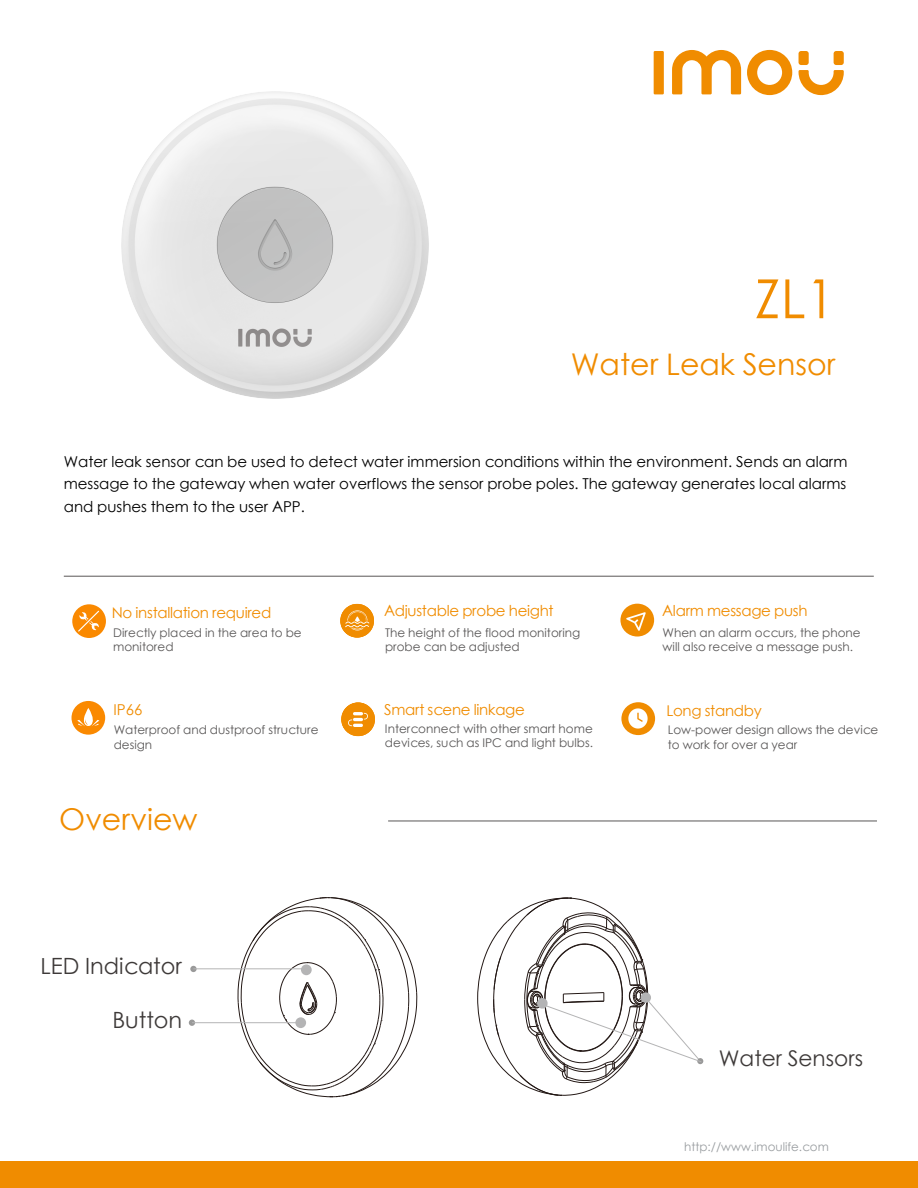
<style>
.page{position:relative;width:918px;height:1188px;background:#fff}
.page>*{position:absolute;margin:0;border:0;box-sizing:border-box;transform-origin:0 0}
.t1{font:54px "ST Xihei";color:#f08c00}
.t2{font:30px "ST Xihei";color:#f08c00}
.t3{font:22.35px "ST Xihei";color:#3e3a39}
.t4{font:21.6px "ST Xihei";color:#3e3a39}
.t5{font:15px/22.5px "ST Xihei";color:#000;text-align:justify}
.t6{font:15px "ST Xihei";letter-spacing:-.02em;color:#f08c00}
.t7{font:12px/14.4px "ST Xihei";color:#595757}
.t8{font:11.85px "ST Xihei";color:#999da0}
</style>
<div class="page">
<svg style="left:72px;top:701px;width:33px;height:34px"></svg>
<svg style="left:72px;top:604px;width:34px;height:34px"></svg>
<hr style="left:64px;top:576px;width:810px;height:1px;background:#595757">
<div style="left:0;top:1161px;width:918px;height:27px;background:#f08c00"></div>
<svg style="left:341px;top:702px;width:34px;height:34px"></svg>
<div style="left:654px;top:51px;width:10px;height:43px;background:#f08c00"></div>
<svg style="left:747px;top:50px;width:45px;height:45px"></svg>
<div style="left:799px;top:51px;width:10px;height:14px;background:#f08c00;border-radius:3px"></div>
<div style="left:834px;top:51px;width:10px;height:14px;background:#f08c00;border-radius:3px"></div>
<svg style="left:799px;top:70px;width:45px;height:26px"></svg>
<svg style="left:672px;top:50px;width:69px;height:44px"></svg>
<div style="left:621px;top:702px;width:34px;height:33px;background:#f08c00;border-radius:50%"></div>
<div style="left:620px;top:604px;width:34px;height:33px;background:#f08c00;border-radius:50%"></div>
<hr style="left:388px;top:821px;width:489px;height:1px;background:#595757">
<img style="left:121px;top:91px;width:308px;height:308px">
<svg style="left:238px;top:897px;width:179px;height:200px"></svg>
<div style="left:295px;top:1017px;width:11px;height:11px;background:#b4b4b5;border-radius:50%"></div>
<svg style="left:189px;top:1020px;width:6px;height:6px"></svg>
<div style="left:301px;top:964px;width:11px;height:11px;background:#b4b4b5;border-radius:50%"></div>
<div style="left:190px;top:966px;width:7px;height:6px;background:#999;border-radius:50%"></div>
<hr style="left:193px;top:969px;width:110px;height:1px;background:#b4b4b5">
<hr style="left:192px;top:1022px;width:107px;height:1px;background:#b4b4b5">
<svg style="left:477px;top:898px;width:226px;height:198px"></svg>
<svg style="left:340px;top:604px;width:34px;height:34px"></svg>
<img style="left:626px;top:612px;width:20px;height:19px">
<img style="left:628px;top:708px;width:20px;height:21px">
<img style="left:349px;top:708px;width:18px;height:18px">
<h1 class="t1" style="left:755px;top:260px;width:82px">ZL1</h1>
<h2 class="t2" style="left:571px;top:343px;width:266px">Water Leak Sensor</h2>
<p class="t5" style="left:64px;top:450px;width:785px">Water leak sensor can be used to detect water immersion conditions within the environment. Sends an alarm message to the gateway when water overflows the sensor probe poles. The gateway generates local alarms and pushes them to the user APP.</p>
<p class="t6" style="left:112px;top:602px;width:161px">No installation required</p>
<p class="t6" style="left:384px;top:600px;width:171px">Adjustable probe height</p>
<p class="t6" style="left:662px;top:600px;width:147px">Alarm message push</p>
<p class="t7" style="left:113px;top:625px;width:190px">Directly placed in the area to be monitored</p>
<p class="t7" style="left:385px;top:625px;width:197px">The height of the flood monitoring probe can be adjusted</p>
<p class="t7" style="left:663px;top:625px;width:200px">When an alarm occurs, the phone will also receive a message push.</p>
<p class="t6" style="left:113px;top:699px;width:30px">IP66</p>
<p class="t6" style="left:384px;top:699px;width:142px">Smart scene linkage</p>
<p class="t6" style="left:666px;top:700px;width:97px">Long standby</p>
<p class="t7" style="left:114px;top:723px;width:206px">Waterproof and dustproof structure design</p>
<p class="t7" style="left:385px;top:721px;width:210px">Interconnect with other smart home devices, such as IPC and light bulbs.</p>
<p class="t7" style="left:668px;top:723px;width:212px">Low-power design allows the device to work for over a year</p>
<h2 class="t2" style="left:59px;top:798px;width:140px">Overview</h2>
<h3 class="t3" style="left:40px;top:950px;width:143px">LED Indicator</h3>
<h3 class="t3" style="left:112px;top:1004px;width:71px">Button</h3>
<h3 class="t4" style="left:719px;top:1043px;width:146px">Water Sensors</h3>
<p class="t8" style="left:684px;top:1139px;width:146px">http://www.imoulife.com</p>
</div>
